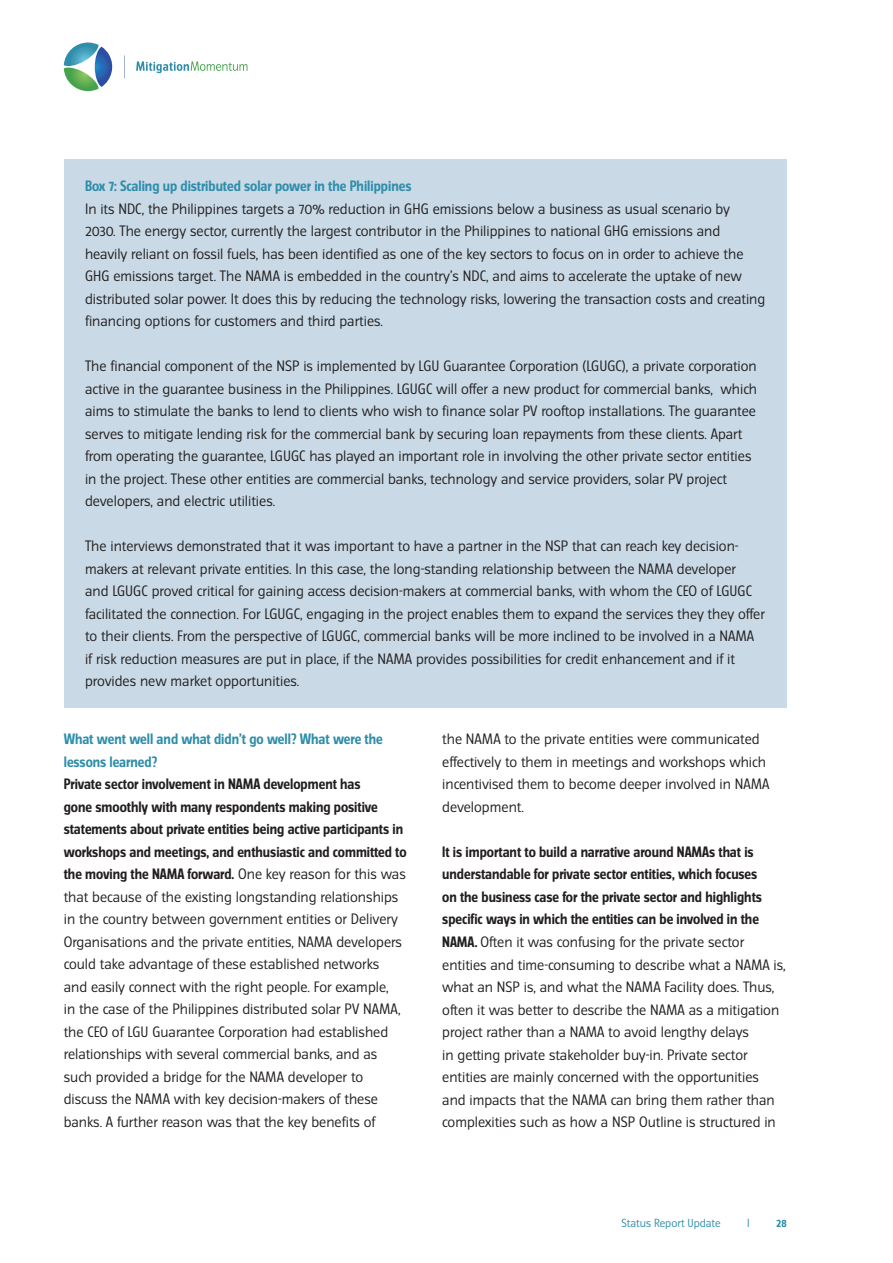
<style>
.page{position:relative;width:893px;height:1263px;background:#fff}
.page>*{position:absolute;margin:0;border:0;box-sizing:border-box;transform-origin:0 0}
.t1{font:13.5px/22.5px "Turmino LF";color:#231f20}
.t2{font:700 13.5px/22.5px "Turmino TF";color:#2f8eab}
.t3{font:700 13.5px "Turmino LF";color:#2f8eab}
.t4{font:10.5px "Turmino TF";color:#2f8eab}
.t5{font:700 10.5px "Turmino TF";color:#2f8eab}
.s1{font-weight:700}
</style>
<div class="page">
<svg style="left:136px;top:61px;width:111px;height:12px"></svg>
<svg style="left:124px;top:55px;width:1px;height:23px"></svg>
<svg style="left:64px;top:43px;width:49px;height:48px"></svg>
<div style="left:64px;top:159px;width:723px;height:548px;background:#c9dae6"></div>
<p class="t3" style="left:85px;top:178px;width:328px">Box 7: Scaling up distributed solar power in the Philippines</p>
<p class="t1" style="left:85px;top:197px;width:682px">In its NDC, the Philippines targets a 70% reduction in GHG emissions below a business as usual scenario by<br>2030. The energy sector, currently the largest contributor in the Philippines to national GHG emissions and heavily reliant on fossil fuels, has been identified as one of the key sectors to focus on in order to achieve the GHG emissions target. The NAMA is embedded in the country’s NDC, and aims to accelerate the uptake of new distributed solar power. It does this by reducing the technology risks, lowering the transaction costs and creating financing options for customers and third parties.</p>
<p class="t1" style="left:85px;top:355px;width:674px">The financial component of the NSP is implemented by LGU Guarantee Corporation (LGUGC), a private corporation active in the guarantee business in the Philippines. LGUGC will offer a new product for commercial banks, which aims to stimulate the banks to lend to clients who wish to finance solar PV rooftop installations. The guarantee serves to mitigate lending risk for the commercial bank by securing loan repayments from these clients. Apart from operating the guarantee, LGUGC has played an important role in involving the other private sector entities in the project. These other entities are commercial banks, technology and service providers, solar PV project developers, and electric utilities.</p>
<p class="t1" style="left:85px;top:535px;width:681px">The interviews demonstrated that it was important to have a partner in the NSP that can reach key decision&shy;makers at relevant private entities. In this case, the long-standing relationship between the NAMA developer<br>and LGUGC proved critical for gaining access decision-makers at commercial banks, with whom the CEO of LGUGC facilitated the connection. For LGUGC, engaging in the project enables them to expand the services they they offer to their clients. From the perspective of LGUGC, commercial banks will be more inclined to be involved in a NAMA<br>if risk reduction measures are put in place, if the NAMA provides possibilities for credit enhancement and if it provides new market opportunities.</p>
<p class="t2" style="left:64px;top:728px;width:321px">What went well and what didn’t go well? What were the lessons learned?</p>
<p class="t1" style="left:64px;top:773px;width:344px"><span class="s1">Private sector involvement in NAMA development has<br>gone smoothly with many respondents making positive statements about private entities being active participants in workshops and meetings, and enthusiastic and committed to the moving the NAMA forward.</span> One key reason for this was that because of the existing longstanding relationships in the country between government entities or Delivery Organisations and the private entities, NAMA developers could take advantage of these established networks<br>and easily connect with the right people. For example,<br>in the case of the Philippines distributed solar PV NAMA, the CEO of LGU Guarantee Corporation had established relationships with several commercial banks, and as such provided a bridge for the NAMA developer to discuss the NAMA with key decision-makers of these banks. A further reason was that the key benefits of</p>
<p class="t1" style="left:442px;top:728px;width:329px">the NAMA to the private entities were communicated effectively to them in meetings and workshops which incentivised them to become deeper involved in NAMA development.</p>
<p class="t1" style="left:442px;top:841px;width:345px"><span class="s1">It is important to build a narrative around NAMAs that is understandable for private sector entities, which focuses<br>on the business case for the private sector and highlights specific ways in which the entities can be involved in the NAMA.</span> Often it was confusing for the private sector entities and time-consuming to describe what a NAMA is, what an NSP is, and what the NAMA Facility does. Thus, often it was better to describe the NAMA as a mitigation project rather than a NAMA to avoid lengthy delays<br>in getting private stakeholder buy-in. Private sector entities are mainly concerned with the opportunities and impacts that the NAMA can bring them rather than complexities such as how a NSP Outline is structured in</p>
<p class="t4" style="left:622px;top:1217px;width:101px">Status Report Update</p>
<p class="t4" style="left:747px;top:1217px;width:4px">I</p>
<p class="t5" style="left:776px;top:1217px;width:12px">28</p>
</div>
